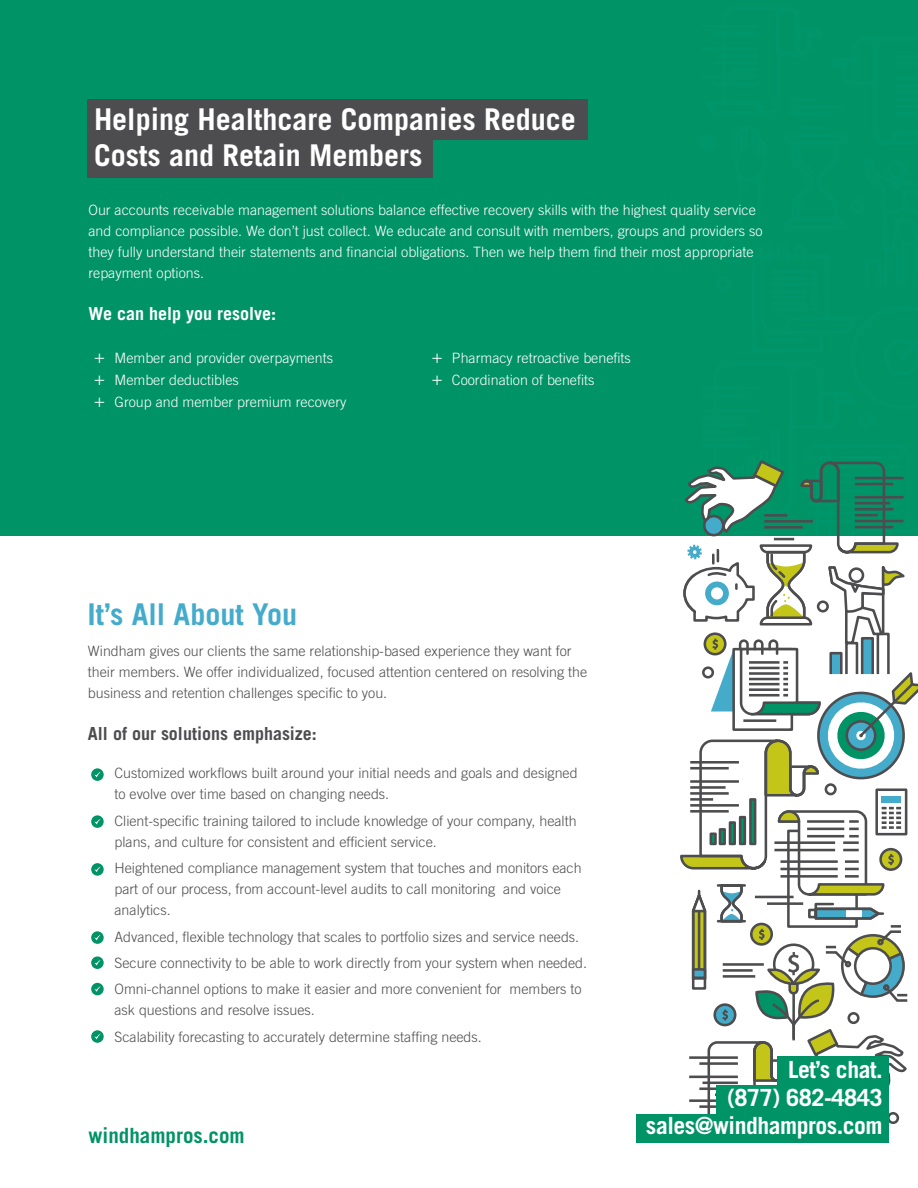
<style>
.page{position:relative;width:918px;height:1188px;background:#fff}
.page>*{position:absolute;margin:0;border:0;box-sizing:border-box;transform-origin:0 0}
.t1{font:700 30px/36px "Trade Gothic";color:#fff}
.t2{font:700 30px "Trade Gothic";color:#44abcb}
.t3{font:700 23.7px "Trade Gothic";letter-spacing:-.02em;color:#fff}
.t4{font:700 21px "Trade Gothic";color:#009366}
.hanging_bullets_2{font:700 18px "Trade Gothic";color:#4d4d4f}
.hanging_bullets_2-2{font:700 18px "Trade Gothic";color:#fff}
.hanging_bullets_2-3{font:300 14.25px/21px "Trade Gothic";color:#4d4d4f}
.hanging_bullets_2-4{font:300 14.25px/21px "Trade Gothic";color:#fff}
.s1{font-size:18px}
.s2{color:#009366}
</style>
<div class="page">
<div style="left:0;top:0;width:918px;height:535px;background:#009366"></div>
<div style="left:87px;top:99px;width:501px;height:41px;background:#4d4d4f"></div>
<div style="left:87px;top:137px;width:346px;height:41px;background:#4d4d4f"></div>
<svg style="left:91px;top:768px;width:13px;height:13px"></svg>
<svg style="left:94px;top:772px;width:7px;height:5px"></svg>
<svg style="left:91px;top:815px;width:13px;height:13px"></svg>
<svg style="left:94px;top:819px;width:7px;height:5px"></svg>
<svg style="left:91px;top:863px;width:13px;height:13px"></svg>
<svg style="left:94px;top:866px;width:7px;height:6px"></svg>
<svg style="left:91px;top:931px;width:13px;height:13px"></svg>
<svg style="left:94px;top:935px;width:7px;height:5px"></svg>
<svg style="left:91px;top:956px;width:13px;height:13px"></svg>
<svg style="left:94px;top:960px;width:7px;height:6px"></svg>
<div style="left:91px;top:983px;width:13px;height:12px;background:#009366;border-radius:50%"></div>
<svg style="left:94px;top:986px;width:7px;height:6px"></svg>
<svg style="left:91px;top:1030px;width:13px;height:13px"></svg>
<svg style="left:94px;top:1034px;width:7px;height:5px"></svg>
<svg style="left:679px;top:460px;width:239px;height:664px"></svg>
<div style="left:887px;top:1112px;width:12px;height:12px;border:3px solid #4d4d4f;border-radius:50%"></div>
<div style="left:637px;top:1114px;width:252px;height:29px;background:#009366"></div>
<div style="left:717px;top:1085px;width:172px;height:29px;background:#009366"></div>
<div style="left:778px;top:1056px;width:111px;height:29px;background:#009366"></div>
<p class="t1" style="left:94px;top:101px;width:483px">Helping Healthcare Companies Reduce<br>Costs and Retain Members</p>
<p class="hanging_bullets_2-4" style="left:88px;top:199px;width:676px">Our accounts receivable management solutions balance effective recovery skills with the highest quality service and compliance possible. We don’t just collect. We educate and consult with members, groups and providers so they fully understand their statements and financial obligations. Then we help them find their most appropriate repayment options.</p>
<p class="hanging_bullets_2-2" style="left:88px;top:303px;width:189px">We can help you resolve:</p>
<p class="hanging_bullets_2-4" style="left:94px;top:348px;width:240px"><span class="s1">+</span> Member and provider overpayments</p>
<p class="hanging_bullets_2-4" style="left:94px;top:370px;width:146px"><span class="s1">+</span> Member deductibles</p>
<p class="hanging_bullets_2-4" style="left:94px;top:391px;width:254px"><span class="s1">+</span> Group and member premium recovery</p>
<p class="t2" style="left:88px;top:596px;width:211px">It’s All About You</p>
<p class="hanging_bullets_2-4" style="left:432px;top:348px;width:201px"><span class="s1">+</span> Pharmacy retroactive benefits</p>
<p class="hanging_bullets_2-4" style="left:432px;top:370px;width:164px"><span class="s1">+</span> Coordination of benefits</p>
<p class="hanging_bullets_2-3" style="left:88px;top:640px;width:501px">Windham gives our clients the same relationship-based experience they want for their members. We offer individualized, focused attention centered on resolving the business and retention challenges specific to you.</p>
<p class="hanging_bullets_2" style="left:88px;top:723px;width:231px">All of our solutions emphasize:</p>
<p class="hanging_bullets_2-3" style="left:114px;top:763px;width:465px;text-indent:-20px"><span class="s2">+</span> Customized workflows built around your initial needs and goals and designed to evolve over time based on changing needs.</p>
<p class="hanging_bullets_2-3" style="left:114px;top:810px;width:464px;text-indent:-20px"><span class="s2">+</span> Client-specific training tailored to include knowledge of your company, health plans, and culture for consistent and efficient service.</p>
<p class="hanging_bullets_2-3" style="left:114px;top:857px;width:469px;text-indent:-20px"><span class="s2">+</span> Heightened compliance management system that touches and monitors each part of our process, from account-level audits to call monitoring and voice analytics.</p>
<p class="hanging_bullets_2-3" style="left:94px;top:926px;width:486px"><span class="s2">+</span> Advanced, flexible technology that scales to portfolio sizes and service needs.</p>
<p class="hanging_bullets_2-3" style="left:94px;top:952px;width:494px"><span class="s2">+</span> Secure connectivity to be able to work directly from your system when needed.</p>
<p class="hanging_bullets_2-3" style="left:114px;top:979px;width:469px;text-indent:-20px"><span class="s2">+</span> Omni-channel options to make it easier and more convenient for members to ask questions and resolve issues.</p>
<p class="hanging_bullets_2-3" style="left:94px;top:1026px;width:389px"><span class="s2">+</span> Scalability forecasting to accurately determine staffing needs.</p>
<p class="t4" style="left:88px;top:1122px;width:158px">windhampros.com</p>
<p class="t3" style="left:788px;top:1055px;width:96px">Let’s chat.</p>
<p class="t3" style="left:727px;top:1083px;width:157px">(877) 682-4843</p>
<p class="t3" style="left:646px;top:1111px;width:238px">sales@windhampros.com</p>
</div>
